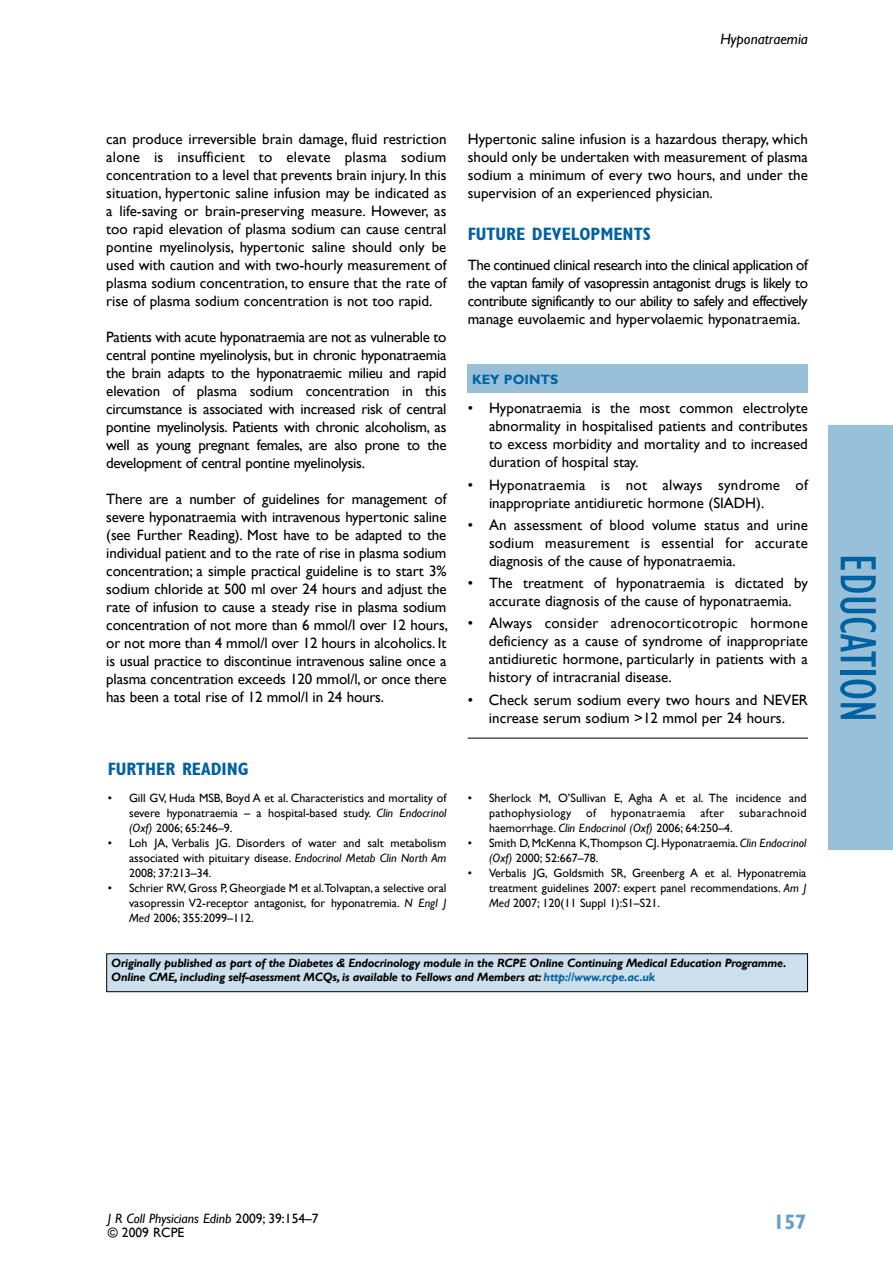
<style>
.page{position:relative;width:893px;height:1263px;background:#fff}
.page>*{position:absolute;margin:0;border:0;box-sizing:border-box;transform-origin:0 0}
.t1{font:condensed 52.5px "Gill Sans";color:#0061a1}
.t2{font:700 condensed 21px "Gill Sans";color:#66a0c7}
.t3{font:700 condensed 18px "Gill Sans";color:#0061a1}
.t4{font:15px/18px "Gill Sans";color:#000;text-align:justify}
.t5{font:italic 15px "Gill Sans";color:#000}
.t6{font:13.5px/14px "Gill Sans";color:#000}
.t7{font:700 13.5px "Gill Sans";color:#0061a1}
.t8{font:12px/15px "Gill Sans";color:#000;text-align:justify}
.t9{font:italic 700 12px/14.4px "Gill Sans";letter-spacing:-.02em;color:#000}
.s1{font-style:italic}
.s2{color:#0061a1}
</style>
<div class="page">
<div style="left:829px;top:425px;width:64px;height:425px;background:#99c0d9"></div>
<div style="left:468px;top:365px;width:340px;height:28px;background:#99c0d9"></div>
<hr style="left:468px;top:738px;width:340px;height:1px;background:#000">
<div style="left:107px;top:954px;width:700px;height:38px;background:#ccdfec"></div>
<div style="left:106px;top:953px;width:702px;height:39px;border:1px solid #000"></div>
<p class="t5" style="left:720px;top:31px;width:89px">Hyponatraemia</p>
<p class="t4" style="left:106px;top:130px;width:342px">can produce irreversible brain damage, fluid restriction alone is insufficient to elevate plasma sodium concentration to a level that prevents brain injury. In this situation, hypertonic saline infusion may be indicated as a life-saving or brain-preserving measure. However, as too rapid elevation of plasma sodium can cause central pontine myelinolysis, hypertonic saline should only be used with caution and with two-hourly measurement of plasma sodium concentration, to ensure that the rate of rise of plasma sodium concentration is not too rapid.</p>
<p class="t4" style="left:106px;top:328px;width:342px">Patients with acute hyponatraemia are not as vulnerable to central pontine myelinolysis, but in chronic hyponatraemia the brain adapts to the hyponatraemic milieu and rapid elevation of plasma sodium concentration in this circumstance is associated with increased risk of central pontine myelinolysis. Patients with chronic alcoholism, as well as young pregnant females, are also prone to the development of central pontine myelinolysis.</p>
<p class="t4" style="left:106px;top:490px;width:343px">There are a number of guidelines for management of severe hyponatraemia with intravenous hypertonic saline (see Further Reading). Most have to be adapted to the individual patient and to the rate of rise in plasma sodium concentration; a simple practical guideline is to start 3% sodium chloride at 500 ml over 24 hours and adjust the rate of infusion to cause a steady rise in plasma sodium concentration of not more than 6 mmol/l over 12 hours, or not more than 4 mmol/l over 12 hours in alcoholics. It is usual practice to discontinue intravenous saline once a plasma concentration exceeds 120 mmol/l, or once there has been a total rise of 12 mmol/l in 24 hours.</p>
<p class="t3" style="left:108px;top:758px;width:142px">FURTHER READING</p>
<p class="t8" style="left:129px;top:790px;width:319px;text-indent:-21px">• Gill GV, Huda MSB, Boyd A et al. Characteristics and mortality of severe hyponatraemia – a hospital-based study. <span class="s1">Clin Endocrinol (Oxf)</span> 2006; 65:246–9.</p>
<p class="t8" style="left:129px;top:835px;width:319px;text-indent:-21px">• Loh JA, Verbalis JG. Disorders of water and salt metabolism associated with pituitary disease. <span class="s1">Endocrinol Metab Clin North Am </span>2008; 37:213–34.</p>
<p class="t8" style="left:129px;top:880px;width:319px;text-indent:-21px">• Schrier RW,Gross P,Gheorgiade M et al.Tolvaptan, a selective oral vasopressin V2-receptor antagonist, for hyponatremia. <span class="s1">N Engl J Med</span> 2006; 355:2099–112.</p>
<p class="t4" style="left:468px;top:130px;width:342px">Hypertonic saline infusion is a hazardous therapy, which should only be undertaken with measurement of plasma sodium a minimum of every two hours, and under the supervision of an experienced physician.</p>
<p class="t3" style="left:468px;top:223px;width:183px">FUTURE DEVELOPMENTS</p>
<p class="t4" style="left:468px;top:256px;width:342px">The continued clinical research into the clinical application of the vaptan family of vasopressin antagonist drugs is likely to contribute significantly to our ability to safely and effectively manage euvolaemic and hypervolaemic hyponatraemia.</p>
<p class="t7" style="left:472px;top:371px;width:85px">KEY POINTS</p>
<p class="t4" style="left:489px;top:400px;width:320px;text-indent:-21px">• Hyponatraemia is the most common electrolyte abnormality in hospitalised patients and contributes to excess morbidity and mortality and to increased duration of hospital stay.</p>
<p class="t4" style="left:489px;top:476px;width:320px;text-indent:-21px">• Hyponatraemia is not always syndrome of inappropriate antidiuretic hormone (SIADH).</p>
<p class="t4" style="left:489px;top:516px;width:320px;text-indent:-21px">• An assessment of blood volume status and urine sodium measurement is essential for accurate diagnosis of the cause of hyponatraemia.</p>
<p class="t4" style="left:468px;top:574px;width:342px;text-align:center">• The treatment of hyponatraemia is dictated by accurate diagnosis of the cause of hyponatraemia.</p>
<p class="t4" style="left:489px;top:615px;width:320px;text-indent:-21px">• Always consider adrenocorticotropic hormone deficiency as a cause of syndrome of inappropriate antidiuretic hormone, particularly in patients with a history of intracranial disease.</p>
<p class="t4" style="left:468px;top:691px;width:342px;text-align:center">• Check serum sodium every two hours and NEVER increase serum sodium &gt;12 mmol per 24 hours.</p>
<p class="t8" style="left:489px;top:790px;width:319px;text-indent:-21px">• Sherlock M, O’Sullivan E, Agha A et al. The incidence and pathophysiology of hyponatraemia after subarachnoid haemorrhage. <span class="s1">Clin Endocrinol (Oxf)</span> 2006; 64:250–4.</p>
<p class="t8" style="left:489px;top:835px;width:319px;text-indent:-21px">• Smith D,McKenna K,Thompson CJ.Hyponatraemia. <span class="s1">Clin Endocrinol (Oxf)</span> 2000; 52:667–78.</p>
<p class="t8" style="left:489px;top:865px;width:319px;text-indent:-21px">• Verbalis JG, Goldsmith SR, Greenberg A et al. Hyponatremia treatment guidelines 2007: expert panel recommendations. <span class="s1">Am J Med</span> 2007; 120(11 Suppl 1):S1–S21.</p>
<p class="t9" style="left:111px;top:956px;width:677px">Originally published as part of the Diabetes &amp; Endocrinology module in the RCPE Online Continuing Medical Education Programme.<br>Online CME, including self-asessment MCQs, is available to Fellows and Members at: <span class="s2">http://www.rcpe.ac.uk</span></p>
<h1 class="t1" style="left:889px;top:554px;width:170px;rotate:90deg">education</h1>
<p class="t6" style="left:108px;top:1211px;width:212px"><span class="s1">J R Coll Physicians Edinb</span> 2009; 39:154–7 © 2009 RCPE</p>
<h2 class="t2" style="left:774px;top:1209px;width:34px">157</h2>
</div>
